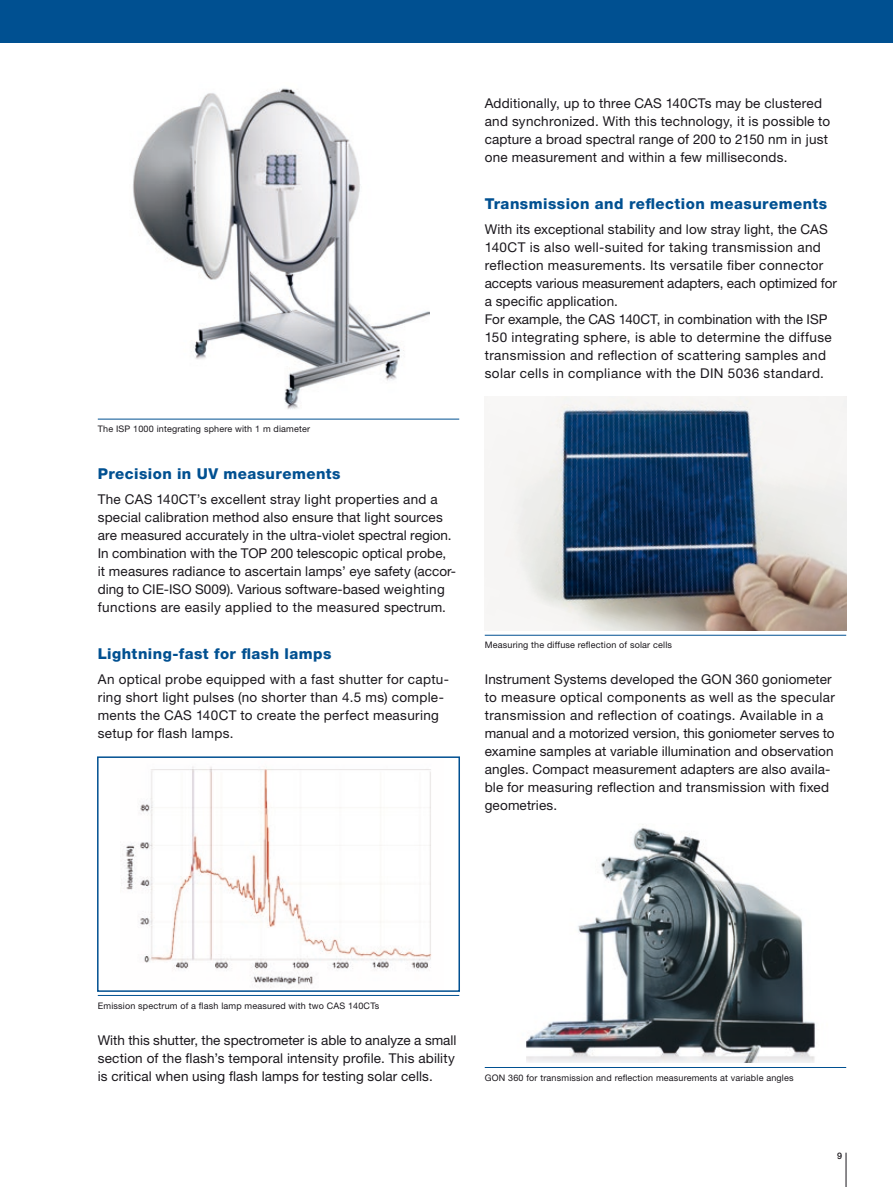
<style>
.page{position:relative;width:893px;height:1187px;background:#fff}
.page>*{position:absolute;margin:0;border:0;box-sizing:border-box;transform-origin:0 0}
.t1{font:800 15px "Helvetica Neue LT Std";letter-spacing:.03em;color:#005091}
.t2{font:13.5px/18px "Helvetica Neue LT Std";letter-spacing:.015em;color:#1a171c}
.t3{font:9px "Helvetica Neue LT Std";letter-spacing:.02em;color:#1a171c}
.t4{font:500 9px "Helvetica Neue LT Std";color:#1a171c}
</style>
<div class="page">
<hr style="left:98px;top:418px;width:361px;height:1px;background:#005091">
<hr style="left:98px;top:994px;width:361px;height:1px;background:#005091">
<hr style="left:485px;top:634px;width:361px;height:1px;background:#005091">
<hr style="left:485px;top:1066px;width:361px;height:1px;background:#005091">
<img style="left:133px;top:88px;width:297px;height:321px">
<img style="left:121px;top:766px;width:310px;height:222px">
<div style="left:97px;top:756px;width:363px;height:235px;border:2px solid #005091"></div>
<img style="left:485px;top:396px;width:361px;height:234px">
<img style="left:526px;top:824px;width:290px;height:238px">
<hr style="left:846px;top:1152px;width:1px;height:34px;background:#1a171c">
<div style="left:0;top:0;width:893px;height:43px;background:#005091"></div>
<p class="t3" style="left:98px;top:423px;width:214px">The ISP 1000 integrating sphere with 1 m diameter</p>
<p class="t1" style="left:98px;top:464px;width:244px">Precision in UV measurements</p>
<p class="t2" style="left:98px;top:490px;width:360px">The CAS 140CT’s excellent stray light properties and a special calibration method also ensure that light sources are measured accurately in the ultra-violet spectral region.<br>In combination with the TOP 200 telescopic optical probe, it measures radiance to ascertain lamps’ eye safety (accor&shy;ding to CIE-ISO S009). Various software-based weighting functions are easily applied to the measured spectrum.</p>
<p class="t1" style="left:98px;top:644px;width:235px">Lightning-fast for flash lamps</p>
<p class="t2" style="left:98px;top:670px;width:353px">An optical probe equipped with a fast shutter for captu&shy;ring short light pulses (no shorter than 4.5 ms) comple&shy;ments the CAS 140CT to create the perfect measuring setup for flash lamps.</p>
<p class="t2" style="left:485px;top:94px;width:347px">Additionally, up to three CAS 140CTs may be clustered and synchronized. With this technology, it is possible to capture a broad spectral range of 200 to 2150 nm in just one measurement and within a few milliseconds.</p>
<p class="t1" style="left:485px;top:194px;width:344px">Transmission and reflection measurements</p>
<p class="t2" style="left:485px;top:220px;width:354px">With its exceptional stability and low stray light, the CAS 140CT is also well-suited for taking transmission and reflection measurements. Its versatile fiber connector accepts various measurement adapters, each optimized for a specific application.<br>For example, the CAS 140CT, in combination with the ISP 150 integrating sphere, is able to determine the diffuse transmission and reflection of scattering samples and solar cells in compliance with the DIN 5036 standard.</p>
<p class="t3" style="left:485px;top:639px;width:189px">Measuring the diffuse reflection of solar cells</p>
<p class="t2" style="left:485px;top:670px;width:352px">Instrument Systems developed the GON 360 goniometer to measure optical components as well as the specular transmission and reflection of coatings. Available in a manual and a motorized version, this goniometer serves to examine samples at variable illumination and observation angles. Compact measurement adapters are also availa&shy;ble for measuring reflection and transmission with fixed geometries.</p>
<p class="t3" style="left:98px;top:999px;width:283px">Emission spectrum of a flash lamp measured with two CAS 140CTs</p>
<p class="t2" style="left:98px;top:1030px;width:360px;text-align:justify">With this shutter, the spectrometer is able to analyze a small section of the flash’s temporal intensity profile. This ability is critical when using flash lamps for testing solar cells.</p>
<p class="t3" style="left:485px;top:1071px;width:310px">GON 360 for transmission and reflection measurements at variable angles</p>
<p class="t4" style="left:837px;top:1150px;width:7px">9</p>
</div>
